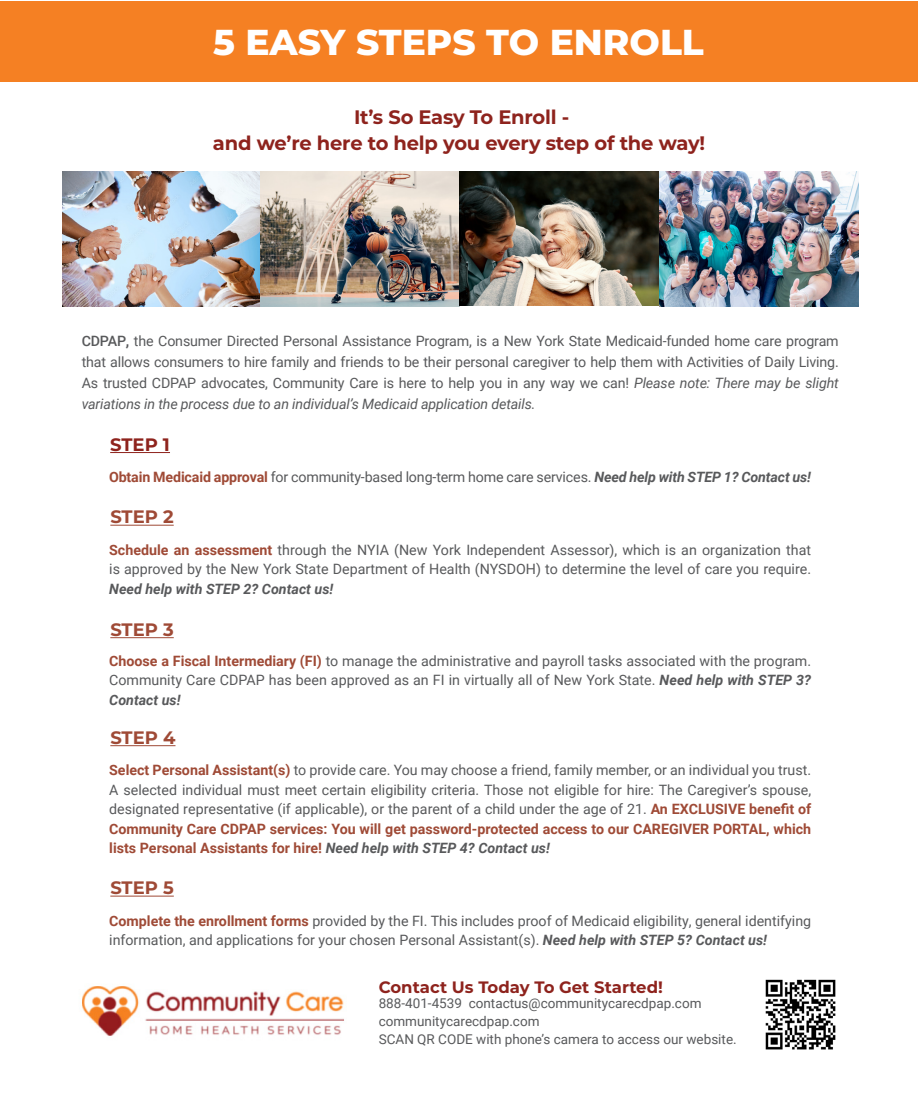
<style>
.page{position:relative;width:918px;height:1107px;background:#fff}
.page>*{position:absolute;margin:0;border:0;box-sizing:border-box;transform-origin:0 0}
.t1{font:800 36px "Montserrat";color:#fff}
.t2{font:700 19.5px/25.5px "Montserrat";letter-spacing:-.01em;color:#8e231d;text-align:center}
.t3{font:700 18px "Montserrat";color:#9f4a36}
.t4{font:700 18px "Montserrat";color:#8e231d}
.t5{font:700 16.5px "Montserrat";color:#8e231d}
.t6{font:14.25px/19.5px "Roboto";color:#58595b;text-align:justify}
.t7{font:italic 700 14.25px "Roboto";color:#58595b}
.t8{font:13.5px/18px "Roboto";color:#58595b}
.s1{font-weight:500}
.s2{font-weight:700}
.s3{font-style:italic}
.s4{font-weight:700;color:#9f4a36}
.s5{font-weight:700;font-style:italic}
</style>
<div class="page">
<div style="left:0;top:1px;width:918px;height:81px;background:#f58023"></div>
<img style="left:62px;top:171px;width:597px;height:135px">
<img style="left:659px;top:171px;width:199px;height:135px">
<hr style="left:110px;top:452px;width:60px;height:1px;background:#8e231d">
<hr style="left:110px;top:525px;width:64px;height:1px;background:#9f4a36">
<hr style="left:110px;top:637px;width:64px;height:1px;background:#9f4a36">
<hr style="left:110px;top:745px;width:66px;height:1px;background:#9f4a36">
<hr style="left:110px;top:896px;width:64px;height:1px;background:#9f4a36">
<img style="left:82px;top:986px;width:262px;height:50px">
<img style="left:765px;top:979px;width:71px;height:71px">
<h1 class="t1" style="left:213px;top:16px;width:492px">5 EASY STEPS TO ENROLL</h1>
<h2 class="t2" style="left:213px;top:103px;width:494px">It’s So Easy To Enroll -<br>and we’re here to help you every step of the way!</h2>
<p class="t6" style="left:82px;top:330px;width:759px;line-height:21px"><span class="s1">CDPAP</span><span class="s2">,</span> the Consumer Directed Personal Assistance Program, is a New York State Medicaid-funded home care program that allows consumers to hire family and friends to be their personal caregiver to help them with Activities of Daily Living.<br>As trusted CDPAP advocates, Community Care is here to help you in any way we can! <span class="s3">Please note: There may be slight variations in the process due to an individual’s Medicaid application details.</span></p>
<p class="t4" style="left:110px;top:431px;width:61px">STEP 1</p>
<p class="t6" style="left:109px;top:467px;width:703px"><span class="s4">Obtain Medicaid approval</span> for community-based long-term home care services. <span class="s5">Need help with STEP 1? Contact us!</span></p>
<p class="t3" style="left:110px;top:504px;width:65px">STEP 2</p>
<p class="t6" style="left:109px;top:539px;width:704px"><span class="s4">Schedule an assessment</span> through the NYIA (New York Independent Assessor), which is an organization that is approved by the New York State Department of Health (NYSDOH) to determine the level of care you require.</p>
<p class="t7" style="left:109px;top:579px;width:226px">Need help with STEP 2? Contact us!</p>
<p class="t3" style="left:110px;top:617px;width:65px">STEP 3</p>
<p class="t6" style="left:109px;top:650px;width:703px"><span class="s4">Choose a Fiscal Intermediary (FI)</span> to manage the administrative and payroll tasks associated with the program.<br>Community Care CDPAP has been approved as an FI in virtually all of New York State. <span class="s5">Need help with STEP 3?<br>Contact us!</span></p>
<p class="t3" style="left:110px;top:725px;width:67px">STEP 4</p>
<p class="t6" style="left:109px;top:760px;width:704px"><span class="s4">Select Personal Assistant(s)</span> to provide care. You may choose a friend, family member, or an individual you trust.<br>A selected individual must meet certain eligibility criteria. Those not eligible for hire: The Caregiver’s spouse, designated representative (if applicable), or the parent of a child under the age of 21. <span class="s4">An EXCLUSIVE benefit of Community Care CDPAP services: You will get password-protected access to our CAREGIVER PORTAL, which lists Personal Assistants for hire!</span> <span class="s5">Need help with STEP 4? Contact us!</span></p>
<p class="t3" style="left:110px;top:875px;width:65px">STEP 5</p>
<p class="t6" style="left:109px;top:910px;width:704px"><span class="s4">Complete the enrollment forms</span> provided by the FI. This includes proof of Medicaid eligibility, general identifying information, and applications for your chosen Personal Assistant(s). <span class="s5">Need help with STEP 5? Contact us!</span></p>
<p class="t5" style="left:379px;top:975px;width:286px">Contact Us Today To Get Started!</p>
<p class="t8" style="left:379px;top:994px;width:359px">888-401-4539 contactus@communitycarecdpap.com communitycarecdpap.com<br>SCAN QR CODE with phone’s camera to access our website.</p>
</div>
